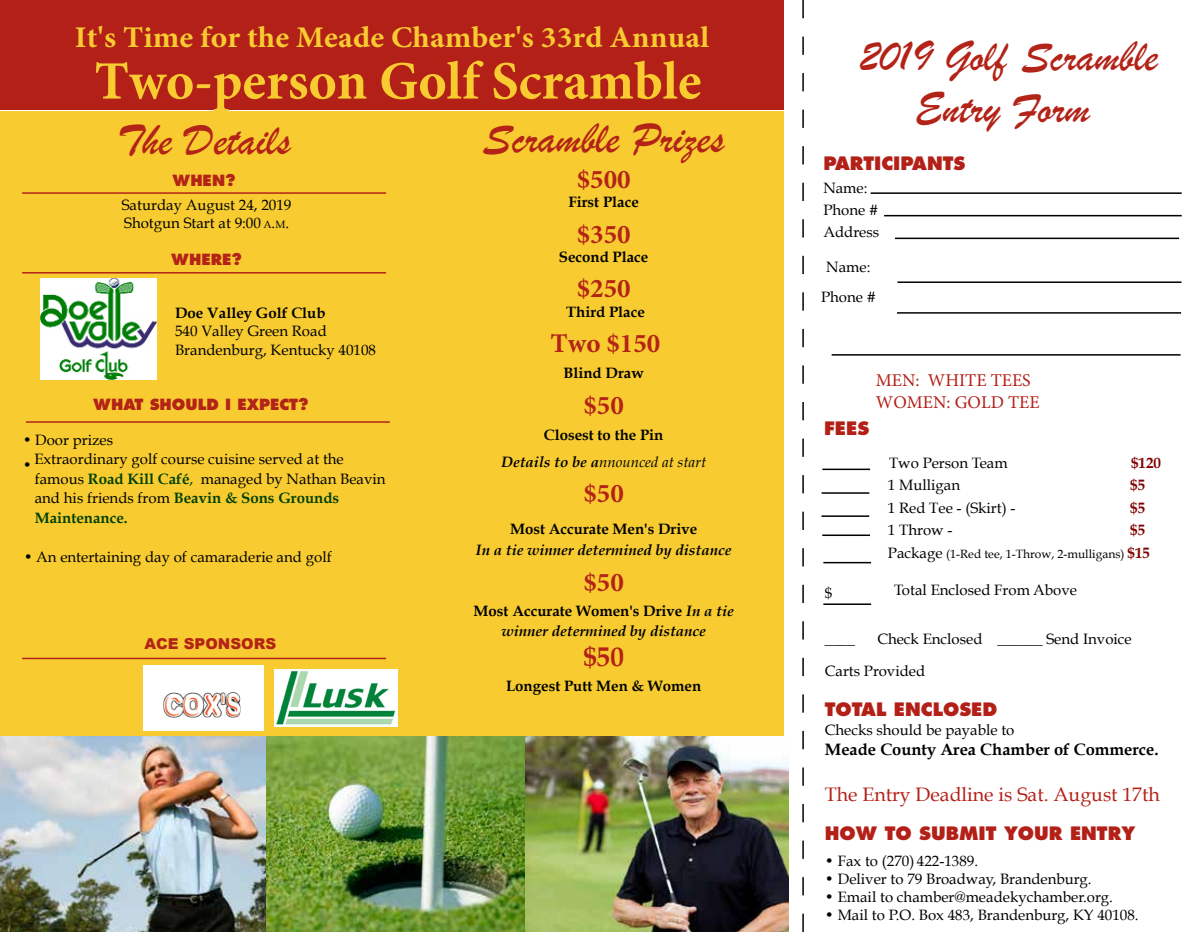
<style>
.page{position:relative;width:1202px;height:932px;background:#fff}
.page>*{position:absolute;margin:0;border:0;box-sizing:border-box;transform-origin:0 0}
.t1{font:700 54px "Minion Pro";color:#f8cc31}
.t2{font:45px/51.8px "Brush Script";color:#b32317;text-align:center}
.t3{font:700 30px "Minion Pro";letter-spacing:.005em;color:#f8cc31;scale:1.05 1}
.t4{font:700 27px "Minion Pro";color:#b32317}
.t5{font:700 27px "Minion Pro";color:#b32216}
.t6{font:700 27px "Book Antiqua";color:#b32216}
.t7{font:19.5px "Book Antiqua";color:#b32018}
.t8{font:800 18px "Futura Std";color:#b32018}
.t9{font:18px/21.6px "Minion Pro";color:#b31f17}
.t10{font:700 16.5px "Book Antiqua";color:#000}
.t11{font:15px/19.5px "Book Antiqua";color:#000}
.t12{font:700 15px/26.7px "Book Antiqua";color:#000;text-align:center}
.t13{font:italic 700 15px/19.5px "Book Antiqua";color:#000;text-align:center}
.t14{font:800 15px "Futura Std";color:#b32317}
.t15{font:700 15px "Book Antiqua";color:#000}
.t16{font:900 15px "Arial";color:#b32317}
.t17{font:700 15px/22.5px "Book Antiqua";color:#800000}
.t18{font:12px "Book Antiqua";color:#000}
.s1{font-size:10.5px}
.s2{font-style:inherit}
.s3{font-weight:700;color:#004000}
.s4{color:#004000}
.s5{font-style:italic}
.s6{font-weight:400;font-style:italic}
.s7{font-style:normal}
.s8{font-size:15px}
.s9{font-weight:700;font-size:15px;color:#800000}
</style>
<div class="page">
<div style="left:0;top:111px;width:784px;height:625px;background:#f8cc31"></div>
<div style="left:144px;top:665px;width:120px;height:65px;background:#fff"></div>
<hr style="left:22px;top:192px;width:364px;height:2px;background:#b32317">
<hr style="left:22px;top:272px;width:364px;height:1px;background:#b32317">
<hr style="left:26px;top:421px;width:364px;height:2px;background:#b32317">
<hr style="left:22px;top:657px;width:364px;height:2px;background:#b32317">
<hr style="left:870px;top:192px;width:311px;height:2px;background:#000">
<hr style="left:884px;top:215px;width:297px;height:1px;background:#000">
<hr style="left:897px;top:312px;width:284px;height:1px;background:#000">
<hr style="left:822px;top:468px;width:48px;height:2px;background:#000">
<hr style="left:821px;top:492px;width:48px;height:2px;background:#000">
<hr style="left:823px;top:562px;width:48px;height:1px;background:#000">
<hr style="left:823px;top:603px;width:48px;height:2px;background:#000">
<svg style="left:802px;top:0;width:2px;height:932px"></svg>
<img style="left:0;top:736px;width:789px;height:196px">
<div style="left:0;top:0;width:784px;height:110px;background:#b32018"></div>
<img style="left:163px;top:692px;width:77px;height:25px">
<hr style="left:897px;top:281px;width:284px;height:2px;background:#000">
<hr style="left:821px;top:515px;width:48px;height:2px;background:#000">
<hr style="left:822px;top:534px;width:48px;height:2px;background:#000">
<hr style="left:895px;top:237px;width:284px;height:2px;background:#000">
<img style="left:41px;top:279px;width:115px;height:101px">
<hr style="left:831px;top:354px;width:349px;height:2px;background:#000">
<img style="left:274px;top:669px;width:123px;height:57px">
<h3 class="t3" style="left:75px;top:16px;width:605px">It's Time for the Meade Chamber's 33rd Annual</h3>
<h1 class="t1" style="left:94px;top:43px;width:608px">Two-person Golf Scramble</h1>
<h2 class="t2" style="left:117px;top:114px;width:175px">The Details</h2>
<p class="t14" style="left:173px;top:170px;width:64px">WHEN?</p>
<p class="t11" style="left:122px;top:196px;width:171px;line-height:18.3px">Saturday August 24, 2019<br>Shotgun Start at 9:00 <span class="s1">a</span><span class="s2">.</span><span class="s1">M</span><span class="s2">.</span></p>
<p class="t14" style="left:171px;top:250px;width:72px">WHERE?</p>
<p class="t12" style="left:175px;top:300px;width:152px">Doe Valley Golf Club</p>
<p class="t11" style="left:175px;top:322px;width:202px;line-height:18.3px">540 Valley Green Road<br>Brandenburg, Kentucky 40108</p>
<p class="t14" style="left:93px;top:395px;width:217px">WHAT SHOULD I EXPECT?</p>
<p class="t11" style="left:23px;top:427px;width:92px;line-height:25.3px">• Door prizes •</p>
<p class="t11" style="left:34px;top:449px;width:353px">Extraordinary golf course cuisine served at the famous <span class="s3">Road Kill Café</span><span class="s4">,</span> managed by Nathan Beavin and his friends from <span class="s3">Beavin &amp; Sons Grounds Maintenance.</span></p>
<p class="t11" style="left:24px;top:546px;width:309px">• An entertaining day of camaraderie and golf</p>
<p class="t16" style="left:144px;top:632px;width:133px">ACE SPONSORS</p>
<h2 class="t2" style="left:483px;top:112px;width:243px">Scramble Prizes</h2>
<h3 class="t4" style="left:576px;top:160px;width:55px">$500</h3>
<p class="t12" style="left:568px;top:189px;width:72px">First Place</p>
<h3 class="t4" style="left:576px;top:215px;width:55px">$350</h3>
<p class="t12" style="left:559px;top:243px;width:91px">Second Place</p>
<h3 class="t4" style="left:576px;top:270px;width:55px">$250</h3>
<p class="t12" style="left:566px;top:298px;width:80px">Third Place</p>
<h3 class="t4" style="left:550px;top:324px;width:111px">Two $150</h3>
<p class="t15" style="left:563px;top:363px;width:82px">Blind Draw</p>
<h3 class="t4" style="left:583px;top:386px;width:42px">$50</h3>
<p class="t12" style="left:501px;top:421px;width:206px">Closest to the Pin<br><span class="s5">Details to be a</span><span class="s6">nnounced at start</span></p>
<h3 class="t4" style="left:583px;top:474px;width:42px">$50</h3>
<p class="t12" style="left:510px;top:516px;width:189px">Most Accurate Men's Drive</p>
<p class="t13" style="left:476px;top:541px;width:257px">In a tie winner determined by distance</p>
<h3 class="t5" style="left:583px;top:563px;width:42px">$50</h3>
<p class="t13" style="left:473px;top:601px;width:262px"><span class="s7">Most Accurate Women's Drive</span> In a tie winner determined by distance</p>
<h3 class="t6" style="left:583px;top:638px;width:42px">$50</h3>
<p class="t15" style="left:506px;top:675px;width:196px">Longest Putt Men &amp; Women</p>
<h2 class="t2" style="left:859px;top:30px;width:300px">2019 Golf Scramble<br>Entry Form</h2>
<p class="t8" style="left:823px;top:152px;width:143px">PARTICIPANTS</p>
<p class="t11" style="left:823px;top:177px;width:57px;line-height:21.9px">Name:<br>Phone #<br>Address</p>
<p class="t11" style="left:821px;top:251px;width:56px;line-height:30.6px;text-align:center">Name:<br>Phone #</p>
<p class="t9" style="left:876px;top:370px;width:165px">MEN: WHITE TEES<br>WOMEN: GOLD TEE</p>
<p class="t8" style="left:824px;top:417px;width:47px">FEES</p>
<p class="t11" style="left:825px;top:582px;width:9px">$</p>
<p class="t17" style="left:1130px;top:451px;width:32px">$<span class="s2">120 </span>$5 $5</p>
<p class="t11" style="left:888px;top:451px;width:129px;line-height:22.5px">Two Person Team<br>1 Mulligan<br>1 Red Tee - (Skirt) -<br>1 Throw -</p>
<p class="t17" style="left:1130px;top:519px;width:16px">$5</p>
<p class="t18" style="left:888px;top:545px;width:264px"><span class="s8">Package</span> (1-Red tee, 1-Throw, 2-mulligans) <span class="s9">$15</span></p>
<p class="t11" style="left:894px;top:580px;width:184px">Total Enclosed From Above</p>
<p class="t11" style="left:825px;top:623px;width:308px;line-height:31.5px;text-indent:52px">Check Enclosed ______ Send Invoice<br>Carts Provided</p>
<p class="t8" style="left:825px;top:697px;width:174px">TOTAL ENCLOSED</p>
<p class="t11" style="left:825px;top:719px;width:191px">Checks should be payable to</p>
<p class="t10" style="left:825px;top:739px;width:335px">Meade County Area Chamber of Commerce.</p>
<h3 class="t7" style="left:825px;top:780px;width:336px">The Entry Deadline is Sat. August 17th</h3>
<p class="t8" style="left:825px;top:822px;width:312px">HOW TO SUBMIT YOUR ENTRY</p>
<p class="t11" style="left:825px;top:850px;width:155px">• Fax to (270) 422-1389.</p>
<p class="t11" style="left:825px;top:868px;width:268px">• Deliver to 79 Broadway, Brandenburg.</p>
<p class="t11" style="left:825px;top:886px;width:289px">• Email to chamber@meadekychamber.org.</p>
<p class="t11" style="left:825px;top:904px;width:315px">• Mail to P.O. Box 483, Brandenburg, KY 40108.</p>
<p class="t11" style="left:825px;top:629px;width:31px">____</p>
</div>
